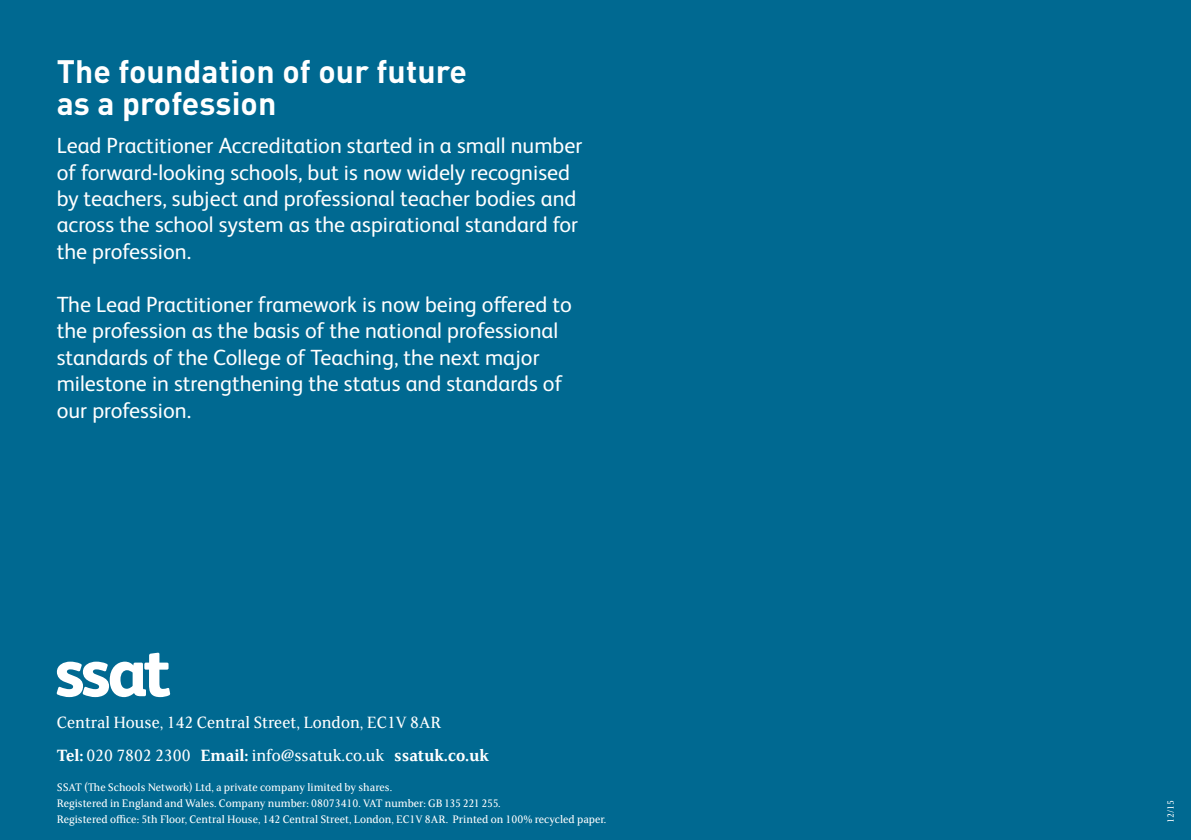
<style>
.page{position:relative;width:1191px;height:840px;background:#fff}
.page>*{position:absolute;margin:0;border:0;box-sizing:border-box;transform-origin:0 0}
.t1{font:700 32px/32px "DIN";letter-spacing:.005em;color:#fff}
.t2{font:22px/26.4px "FS Albert Pro";color:#fff}
.t3{font:18px/33.4px "FS Sally";color:#fff}
.t4{font:12px/16px "FS Sally";color:#fff}
.t5{font:10px "FS Sally";color:#fff}
.s1{font-weight:600}
</style>
<div class="page">
<div style="left:0;top:0;width:1191px;height:839px;background:#006991"></div>
<svg style="left:57px;top:652px;width:113px;height:44px"></svg>
<h1 class="t1" style="left:57px;top:54px;width:412px">The foundation of our future as a profession</h1>
<p class="t2" style="left:57px;top:131px;width:527px">Lead Practitioner Accreditation started in a small number of forward-looking schools, but is now widely recognised by teachers, subject and professional teacher bodies and across the school system as the aspirational standard for the profession.</p>
<p class="t2" style="left:57px;top:289px;width:516px">The Lead Practitioner framework is now being offered to the profession as the basis of the national professional standards of the College of Teaching, the next major milestone in strengthening the status and standards of our profession.</p>
<p class="t3" style="left:57px;top:704px;width:434px">Central House, 142 Central Street, London, EC1V 8AR<br><span class="s1">Tel:</span> 020 7802 2300 <span class="s1">Email:</span> info@ssatuk.co.uk <span class="s1">ssatuk.co.uk</span></p>
<p class="t4" style="left:57px;top:778px;width:551px">SSAT (The Schools Network) Ltd, a private company limited by shares.<br>Registered in England and Wales. Company number: 08073410. VAT number: GB 135 221 255.<br>Registered office: 5th Floor, Central House, 142 Central Street, London, EC1V 8AR. Printed on 100% recycled paper.</p>
<p class="t5" style="left:1164px;top:822px;width:24px;rotate:-90deg">12/15</p>
</div>
